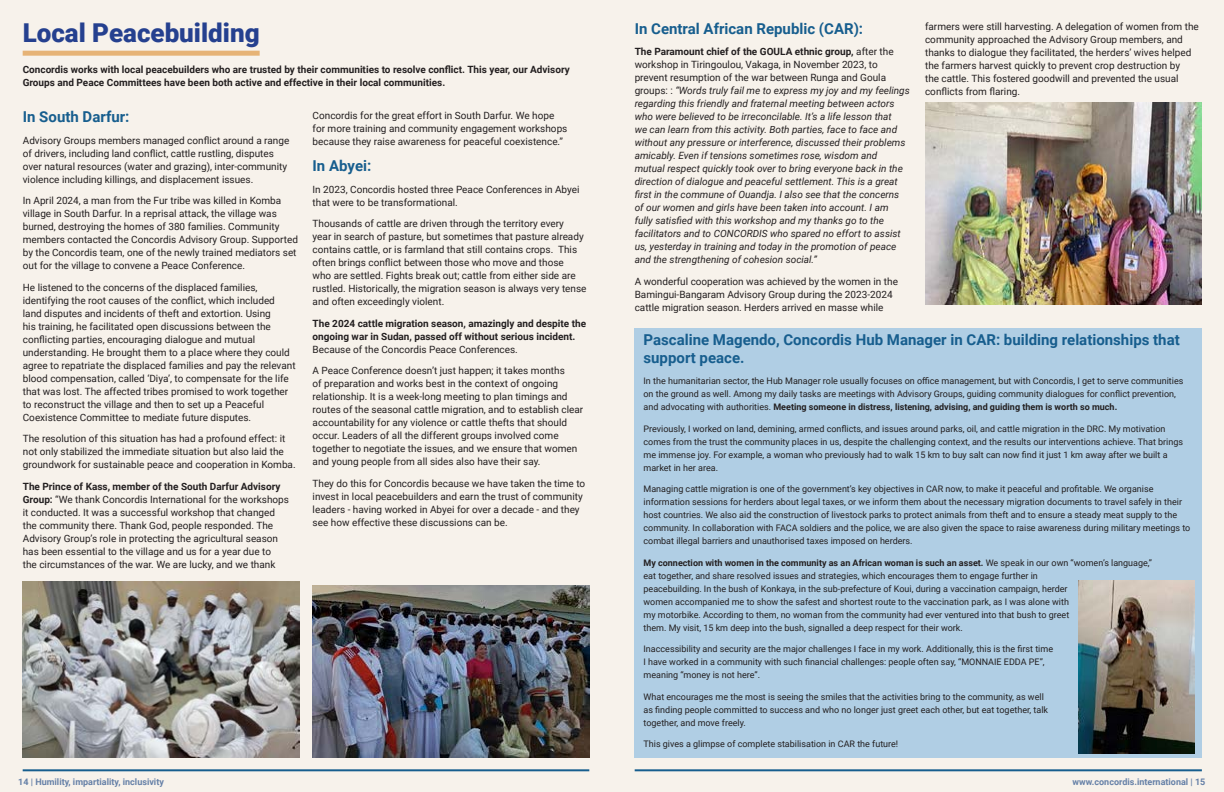
<style>
.page{position:relative;width:1224px;height:792px;background:#f7f2eb}
.page>*{position:absolute;margin:0;border:0;box-sizing:border-box;transform-origin:0 0}
.t1{font:900 26px "Roboto";color:#25408f}
.t2{font:700 15px/18px "Roboto";color:#175e8e}
.t3{font:10px/13px "Roboto";color:#231f20}
.t4{font:italic 10px/13px "Roboto";color:#231f20}
.t5{font:700 10px/13px "Roboto";color:#231f20}
.t6{font:9px/13px "Roboto";color:#231f20}
.t7{font:700 9px "Roboto";color:#6580a7}
.s1{font-weight:700}
.s2{font-weight:700;font-style:normal}
.s3{font-style:normal}
</style>
<div class="page">
<hr style="left:23px;top:769px;width:566px;height:2px;background:#175e8e">
<hr style="left:635px;top:769px;width:567px;height:2px;background:#175e8e">
<div style="left:23px;top:51px;width:237px;height:5px;background:#e6b376"></div>
<div style="left:634px;top:328px;width:567px;height:430px;background:#b0cee4"></div>
<img style="left:1079px;top:581px;width:115px;height:172px">
<img style="left:313px;top:585px;width:276px;height:173px">
<img style="left:23px;top:582px;width:276px;height:176px">
<img style="left:925px;top:102px;width:277px;height:202px">
<h1 class="t1" style="left:23px;top:15px;width:238px">Local Peacebuilding</h1>
<p class="t5" style="left:23px;top:63px;width:549px">Concordis works with local peacebuilders who are trusted by their communities to resolve conflict. This year, our Advisory<br>Groups and Peace Committees have been both active and effective in their local communities.</p>
<h2 class="t2" style="left:23px;top:107px;width:108px">In South Darfur:</h2>
<p class="t3" style="left:23px;top:133px;width:268px">Advisory Groups members managed conflict around a range of drivers, including land conflict, cattle rustling, disputes over natural resources (water and grazing), inter-community violence including killings, and displacement issues.</p>
<p class="t3" style="left:23px;top:194px;width:277px">In April 2024, a man from the Fur tribe was killed in Komba village in South Darfur. In a reprisal attack, the village was burned, destroying the homes of 380 families. Community members contacted the Concordis Advisory Group. Supported by the Concordis team, one of the newly trained mediators set out for the village to convene a Peace Conference.</p>
<p class="t3" style="left:23px;top:280px;width:274px">He listened to the concerns of the displaced families, identifying the root causes of the conflict, which included land disputes and incidents of theft and extortion. Using<br>his training, he facilitated open discussions between the conflicting parties, encouraging dialogue and mutual understanding. He brought them to a place where they could agree to repatriate the displaced families and pay the relevant blood compensation, called ‘Diya’, to compensate for the life that was lost. The affected tribes promised to work together to reconstruct the village and then to set up a Peaceful Coexistence Committee to mediate future disputes.</p>
<p class="t3" style="left:23px;top:432px;width:274px">The resolution of this situation has had a profound effect: it not only stabilized the immediate situation but also laid the groundwork for sustainable peace and cooperation in Komba.</p>
<p class="t3" style="left:23px;top:479px;width:268px"><span class="s1">The Prince of Kass, member of the South Darfur Advisory Group:</span> “We thank Concordis International for the workshops it conducted. It was a successful workshop that changed the community there. Thank God, people responded. The Advisory Group’s role in protecting the agricultural season has been essential to the village and us for a year due to<br>the circumstances of the war. We are lucky, and we thank</p>
<p class="t3" style="left:313px;top:108px;width:256px">Concordis for the great effort in South Darfur. We hope for more training and community engagement workshops because they raise awareness for peaceful coexistence.”</p>
<h2 class="t2" style="left:313px;top:156px;width:60px">In Abyei:</h2>
<p class="t3" style="left:313px;top:182px;width:268px">In 2023, Concordis hosted three Peace Conferences in Abyei that were to be transformational.</p>
<p class="t3" style="left:313px;top:217px;width:275px">Thousands of cattle are driven through the territory every<br>year in search of pasture, but sometimes that pasture already contains cattle, or is farmland that still contains crops. This often brings conflict between those who move and those<br>who are settled. Fights break out; cattle from either side are rustled. Historically, the migration season is always very tense and often exceedingly violent.</p>
<p class="t5" style="left:313px;top:316px;width:275px">The 2024 cattle migration season, amazingly and despite the ongoing war in Sudan, passed off without serious incident.</p>
<p class="t3" style="left:313px;top:338px;width:254px;line-height:21.5px">Because of the Concordis Peace Conferences.<br>A Peace Conference doesn’t just happen; it takes months</p>
<p class="t3" style="left:313px;top:377px;width:272px">of preparation and works best in the context of ongoing relationship. It is a week-long meeting to plan timings and routes of the seasonal cattle migration, and to establish clear accountability for any violence or cattle thefts that should occur. Leaders of all the different groups involved come together to negotiate the issues, and we ensure that women and young people from all sides also have their say.</p>
<p class="t3" style="left:313px;top:476px;width:274px">They do this for Concordis because we have taken the time to invest in local peacebuilders and earn the trust of community leaders - having worked in Abyei for over a decade - and they see how effective these discussions can be.</p>
<h2 class="t2" style="left:635px;top:19px;width:230px">In Central African Republic (CAR):</h2>
<p class="t4" style="left:635px;top:45px;width:277px"><span class="s2">The Paramount chief of the GOULA ethnic group,</span> <span class="s3">after the workshop in Tiringoulou, Vakaga, in November 2023, to prevent resumption of the war between Runga and Goula groups: :</span> “Words truly fail me to express my joy and my feelings regarding this friendly and fraternal meeting between actors who were believed to be irreconcilable. It’s a life lesson that<br>we can learn from this activity. Both parties, face to face and without any pressure or interference, discussed their problems amicably. Even if tensions sometimes rose, wisdom and mutual respect quickly took over to bring everyone back in the direction of dialogue and peaceful settlement. This is a great first in the commune of Ouandja. I also see that the concerns of our women and girls have been taken into account. I am<br>fully satisfied with this workshop and my thanks go to the facilitators and to CONCORDIS who spared no effort to assist us, yesterday in training and today in the promotion of peace and the strengthening of cohesion social.”</p>
<p class="t3" style="left:635px;top:275px;width:265px">A wonderful cooperation was achieved by the women in the<br>Bamingui-Bangaram Advisory Group during the 2023-2024 cattle migration season. Herders arrived en masse while</p>
<p class="t3" style="left:925px;top:20px;width:275px">farmers were still harvesting. A delegation of women from the community approached the Advisory Group members, and thanks to dialogue they facilitated, the herders’ wives helped the farmers harvest quickly to prevent crop destruction by<br>the cattle. This fostered goodwill and prevented the usual conflicts from flaring.</p>
<h2 class="t2" style="left:644px;top:330px;width:538px">Pascaline Magendo, Concordis Hub Manager in CAR: building relationships that support peace.</h2>
<p class="t6" style="left:644px;top:374px;width:541px">In the humanitarian sector, the Hub Manager role usually focuses on office management, but with Concordis, I get to serve communities on the ground as well. Among my daily tasks are meetings with Advisory Groups, guiding community dialogues for conflict prevention, and advocating with authorities. <span class="s1">Meeting someone in distress, listening, advising, and guiding them is worth so much.</span></p>
<p class="t6" style="left:644px;top:422px;width:541px">Previously, I worked on land, demining, armed conflicts, and issues around parks, oil, and cattle migration in the DRC. My motivation comes from the trust the community places in us, despite the challenging context, and the results our interventions achieve. That brings me immense joy. For example, a woman who previously had to walk 15 km to buy salt can now find it just 1 km away after we built a market in her area.</p>
<p class="t6" style="left:644px;top:482px;width:548px">Managing cattle migration is one of the government’s key objectives in CAR now, to make it peaceful and profitable. We organise information sessions for herders about legal taxes, or we inform them about the necessary migration documents to travel safely in their host countries. We also aid the construction of livestock parks to protect animals from theft and to ensure a steady meat supply to the community. In collaboration with FACA soldiers and the police, we are also given the space to raise awareness during military meetings to combat illegal barriers and unauthorised taxes imposed on herders.</p>
<p class="t6" style="left:644px;top:556px;width:510px"><span class="s1">My connection with women in the community as an African woman is such an asset.</span> We speak in our own “women’s language,” eat together, and share resolved issues and strategies, which encourages them to engage further in<br>peacebuilding. In the bush of Konkaya, in the sub-prefecture of Koui, during a vaccination campaign, herder<br>women accompanied me to show the safest and shortest route to the vaccination park, as I was alone with<br>my motorbike. According to them, no woman from the community had ever ventured into that bush to greet<br>them. My visit, 15 km deep into the bush, signalled a deep respect for their work.</p>
<p class="t6" style="left:644px;top:642px;width:411px">Inaccessibility and security are the major challenges I face in my work. Additionally, this is the first time<br>I have worked in a community with such financial challenges: people often say, “MONNAIE EDDA PE”, meaning “money is not here”.</p>
<p class="t6" style="left:644px;top:690px;width:406px">What encourages me the most is seeing the smiles that the activities bring to the community, as well as finding people committed to success and who no longer just greet each other, but eat together, talk together, and move freely.</p>
<p class="t6" style="left:644px;top:737px;width:256px">This gives a glimpse of complete stabilisation in CAR the future!</p>
<p class="t7" style="left:18px;top:776px;width:147px">14 | Humility, impartiality, inclusivity</p>
<p class="t7" style="left:1073px;top:776px;width:134px">www.concordis.international | 15</p>
</div>
